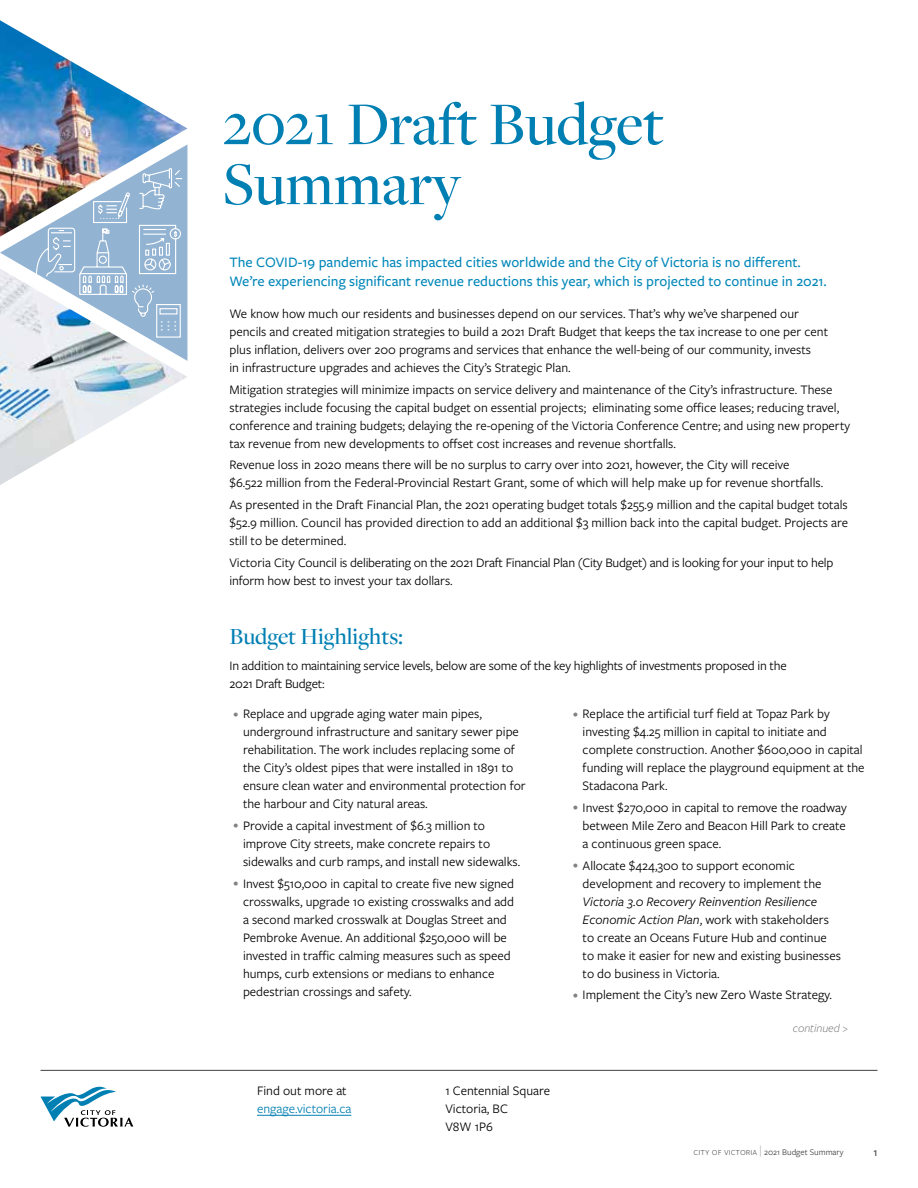
<style>
.page{position:relative;width:918px;height:1188px;background:#fff}
.page>*{position:absolute;margin:0;border:0;box-sizing:border-box;transform-origin:0 0}
.t1{font:500 63px/60px "Freight Disp Pro";color:#007fb3}
.t2{font:500 24px "Freight Disp Pro";color:#007fb3}
.t3{font:500 15px/19.5px "Freight Sans Pro";color:#0087b9}
.t4{font:13.5px/18px "Freight Sans Pro";color:#000}
.t5{font:13.5px "Freight Sans Pro";color:#007fb3}
.t6{font:italic 300 12px "Freight Sans Pro";color:#636466}
.t7{font:500 12px "Freight Sans Pro";color:#414042}
.t8{font:9px "Freight Sans Pro";color:#414042}
.s1{font-weight:300;font-size:10.5px;color:#808285}
.s2{font-style:italic}
.s3{font-weight:300;font-size:10.5px}
.s4{font-weight:300;font-size:12.15px;color:#939598}
</style>
<div class="page">
<img style="left:0;top:20px;width:187px;height:465px">
<svg style="left:40px;top:1086px;width:93px;height:41px"></svg>
<hr style="left:257px;top:1115px;width:94px;height:1px;background:#007fb3">
<hr style="left:40px;top:1070px;width:838px;height:1px;background:#414042">
<h1 class="t1" style="left:223px;top:92px;width:443px">2021 Draft Budget<br>Summary</h1>
<p class="t3" style="left:230px;top:252px;width:599px">The COVID-19 pandemic has impacted cities worldwide and the City of Victoria is no different.<br>We’re experiencing significant revenue reductions this year, which is projected to continue in 2021.</p>
<p class="t4" style="left:230px;top:304px;width:600px">We know how much our residents and businesses depend on our services. That’s why we’ve sharpened our pencils and created mitigation strategies to build a 2021 Draft Budget that keeps the tax increase to one per cent plus inflation, delivers over 200 programs and services that enhance the well-being of our community, invests<br>in infrastructure upgrades and achieves the City’s Strategic Plan.</p>
<p class="t4" style="left:230px;top:380px;width:622px">Mitigation strategies will minimize impacts on service delivery and maintenance of the City’s infrastructure. These strategies include focusing the capital budget on essential projects; eliminating some office leases; reducing travel, conference and training budgets; delaying the re-opening of the Victoria Conference Centre; and using new property tax revenue from new developments to offset cost increases and revenue shortfalls.</p>
<p class="t4" style="left:230px;top:455px;width:595px">Revenue loss in 2020 means there will be no surplus to carry over into 2021, however, the City will receive $6.522 million from the Federal-Provincial Restart Grant, some of which will help make up for revenue shortfalls.</p>
<p class="t4" style="left:230px;top:495px;width:620px;text-align:justify">As presented in the Draft Financial Plan, the 2021 operating budget totals $255.9 million and the capital budget totals $52.9 million. Council has provided direction to add an additional $3 million back into the capital budget. Projects are still to be determined.</p>
<p class="t4" style="left:230px;top:553px;width:605px">Victoria City Council is deliberating on the 2021 Draft Financial Plan (City Budget) and is looking for your input to help inform how best to invest your tax dollars.</p>
<h2 class="t2" style="left:230px;top:621px;width:175px">Budget Highlights:</h2>
<p class="t4" style="left:230px;top:656px;width:559px">In addition to maintaining service levels, below are some of the key highlights of investments proposed in the<br>2021 Draft Budget:</p>
<p class="t4" style="left:243px;top:704px;width:284px;text-indent:-9px"><span class="s1">•</span> Replace and upgrade aging water main pipes, underground infrastructure and sanitary sewer pipe rehabilitation. The work includes replacing some of the City’s oldest pipes that were installed in 1891 to ensure clean water and environmental protection for the harbour and City natural areas.</p>
<p class="t4" style="left:243px;top:816px;width:279px;text-indent:-9px"><span class="s1">•</span> Provide a capital investment of $6.3 million to improve City streets, make concrete repairs to sidewalks and curb ramps, and install new sidewalks.</p>
<p class="t4" style="left:243px;top:874px;width:273px;text-indent:-9px"><span class="s1">•</span> Invest $510,000 in capital to create five new signed crosswalks, upgrade 10 existing crosswalks and add a second marked crosswalk at Douglas Street and Pembroke Avenue. An additional $250,000 will be invested in traffic calming measures such as speed humps, curb extensions or medians to enhance pedestrian crossings and safety.</p>
<p class="t4" style="left:583px;top:704px;width:283px;text-indent:-9px"><span class="s1">•</span> Replace the artificial turf field at Topaz Park by investing $4.25 million in capital to initiate and complete construction. Another $600,000 in capital funding will replace the playground equipment at the Stadacona Park.</p>
<p class="t4" style="left:583px;top:798px;width:266px;text-align:justify;text-indent:-9px"><span class="s1">•</span> Invest $270,000 in capital to remove the roadway between Mile Zero and Beacon Hill Park to create a continuous green space.</p>
<p class="t4" style="left:583px;top:856px;width:240px;text-indent:-9px"><span class="s1">•</span> Allocate $424,300 to support economic development and recovery to implement the</p>
<p class="t4" style="left:583px;top:892px;width:260px"><span class="s2">Victoria 3.0 Recovery Reinvention Resilience Economic Action Plan</span>, work with stakeholders to create an Oceans Future Hub and continue to make it easier for new and existing businesses to do business in Victoria.</p>
<p class="t4" style="left:573px;top:985px;width:260px"><span class="s1">•</span> Implement the City’s new Zero Waste Strategy.</p>
<p class="t6" style="left:793px;top:1020px;width:57px">continued &gt;</p>
<p class="t4" style="left:257px;top:1082px;width:91px">Find out more at</p>
<p class="t5" style="left:257px;top:1100px;width:96px">engage.victoria.ca</p>
<p class="t4" style="left:446px;top:1082px;width:106px">1 Centennial Square<br>Victoria, BC<br>V8W 1P6</p>
<p class="t8" style="left:694px;top:1146px;width:152px"><span class="s3">city of victoria</span> <span class="s4">|</span> 2021 Budget Summary</p>
<p class="t7" style="left:873px;top:1144px;width:6px">1</p>
</div>
